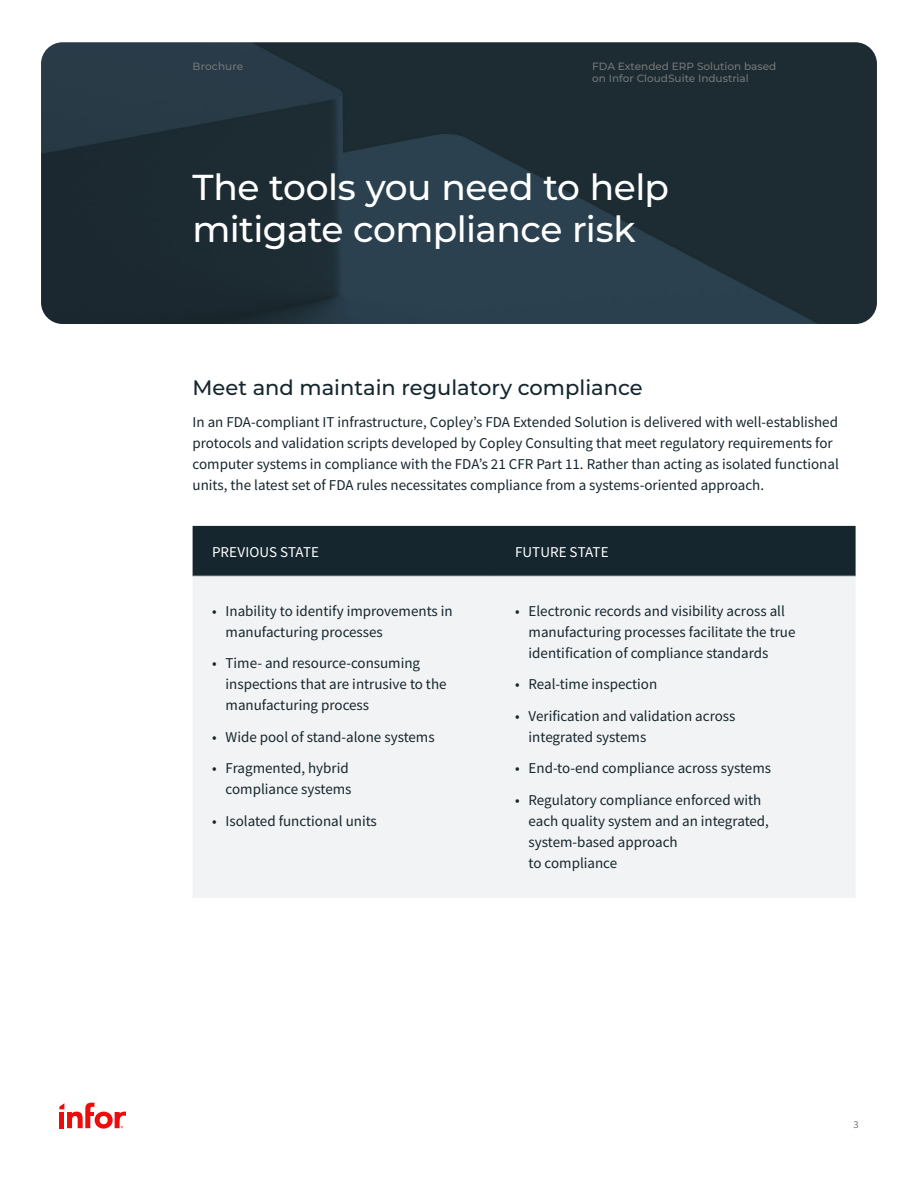
<style>
.page{position:relative;width:918px;height:1188px;background:#fff}
.page>*{position:absolute;margin:0;border:0;box-sizing:border-box;transform-origin:0 0}
.t1{font:500 36px/42px "Montserrat";letter-spacing:-.015em;color:#fff}
.t2{font:500 21px "Montserrat";color:#15262e}
.t3{font:15px/21px "Source Sans Pro";color:#15262e}
.t4{font:15px "Source Sans Pro";letter-spacing:.005em;color:#fff}
.t5{font:500 10.5px/12px "Montserrat";color:#747777}
.t6{font:10.5px "Source Sans Pro";color:#747777}
</style>
<div class="page">
<img style="left:41px;top:42px;width:836px;height:282px">
<svg style="left:59px;top:1103px;width:67px;height:26px"></svg>
<div style="left:193px;top:526px;width:663px;height:50px;background:#15262e"></div>
<div style="left:193px;top:577px;width:662px;height:321px;background:#f2f3f4"></div>
<hr style="left:193px;top:576px;width:303px;height:1px;background:#c6cbcc">
<hr style="left:496px;top:576px;width:360px;height:1px;background:#c6cbcc">
<p class="t5" style="left:193px;top:59px;width:52px">Brochure</p>
<p class="t5" style="left:592px;top:60px;width:186px">FDA Extended ERP Solution based on Infor CloudSuite Industrial</p>
<h1 class="t1" style="left:193px;top:165px;width:478px">The tools you need to help mitigate compliance risk</h1>
<h2 class="t2" style="left:193px;top:373px;width:452px">Meet and maintain regulatory compliance</h2>
<p class="t3" style="left:193px;top:411px;width:648px">In an FDA-compliant IT infrastructure, Copley’s FDA Extended Solution is delivered with well-established protocols and validation scripts developed by Copley Consulting that meet regulatory requirements for computer systems in compliance with the FDA’s 21 CFR Part 11. Rather than acting as isolated functional units, the latest set of FDA rules necessitates compliance from a systems-oriented approach.</p>
<p class="t4" style="left:212px;top:542px;width:108px">PREVIOUS STATE</p>
<p class="t4" style="left:515px;top:542px;width:95px">FUTURE STATE</p>
<p class="t3" style="left:226px;top:600px;width:229px;text-indent:-14px">• Inability to identify improvements in manufacturing processes</p>
<p class="t3" style="left:226px;top:653px;width:223px;text-indent:-14px">• Time- and resource-consuming inspections that are intrusive to the manufacturing process</p>
<p class="t3" style="left:212px;top:726px;width:224px">• Wide pool of stand-alone systems</p>
<p class="t3" style="left:212px;top:758px;width:141px;text-align:right">• Fragmented, hybrid compliance systems</p>
<p class="t3" style="left:212px;top:810px;width:166px">• Isolated functional units</p>
<p class="t3" style="left:529px;top:600px;width:268px;text-indent:-14px">• Electronic records and visibility across all manufacturing processes facilitate the true identification of compliance standards</p>
<p class="t3" style="left:515px;top:674px;width:144px">• Real-time inspection</p>
<p class="t3" style="left:529px;top:705px;width:208px;text-indent:-14px">• Verification and validation across integrated systems</p>
<p class="t3" style="left:515px;top:758px;width:258px">• End-to-end compliance across systems</p>
<p class="t3" style="left:529px;top:789px;width:242px;text-indent:-14px">• Regulatory compliance enforced with each quality system and an integrated, system-based approach<br>to compliance</p>
<p class="t6" style="left:853px;top:1118px;width:7px">3</p>
</div>
